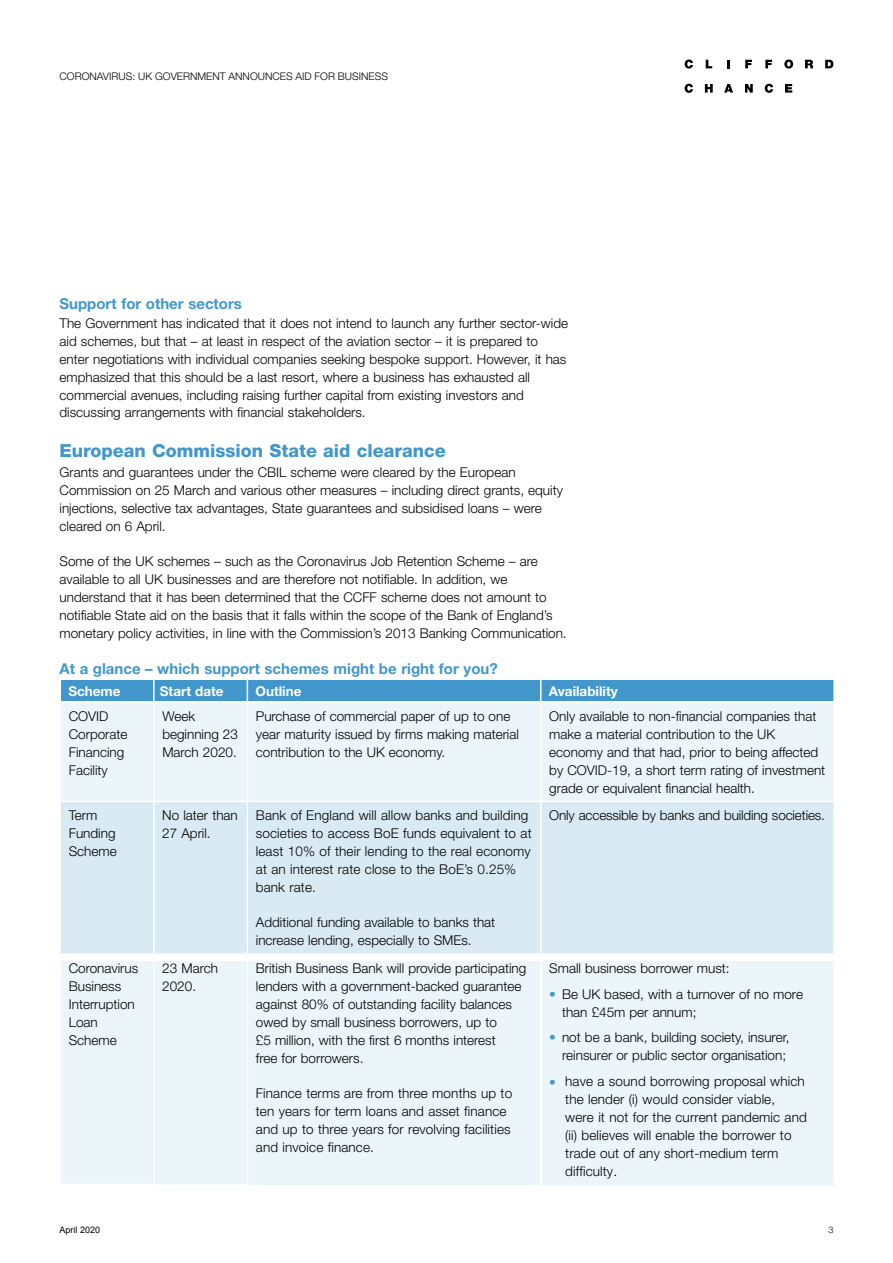
<style>
.page{position:relative;width:893px;height:1263px;background:#fff}
.page>*{position:absolute;margin:0;border:0;box-sizing:border-box;transform-origin:0 0}
.t1{font:800 18px "Helvetica Neue LT";color:#4197cb}
.t2{font:700 15px "Helvetica Neue LT";color:#4197cb}
.t3{font:300 13.5px/18px "Helvetica Neue LT";color:#000}
.t4{font:700 13.5px "Helvetica Neue LT";color:#fff}
.t5{font:300 10.5px "Helvetica Neue LT";color:#000}
.t6{font:9px "Arial";color:#000}
.t7{font:300 9px "Helvetica Neue LT";color:#000}
.s1{color:#4197cb}
.s2{font-family:"Arial";font-weight:400}
</style>
<div class="page">
<svg style="left:685px;top:60px;width:8px;height:9px"></svg>
<svg style="left:706px;top:60px;width:6px;height:8px"></svg>
<svg style="left:727px;top:60px;width:2px;height:8px"></svg>
<svg style="left:745px;top:60px;width:7px;height:8px"></svg>
<svg style="left:765px;top:60px;width:7px;height:8px"></svg>
<svg style="left:784px;top:60px;width:9px;height:9px"></svg>
<svg style="left:805px;top:60px;width:8px;height:8px"></svg>
<svg style="left:825px;top:60px;width:8px;height:8px"></svg>
<svg style="left:685px;top:84px;width:8px;height:9px"></svg>
<svg style="left:705px;top:84px;width:8px;height:9px"></svg>
<svg style="left:724px;top:84px;width:9px;height:9px"></svg>
<svg style="left:745px;top:84px;width:8px;height:9px"></svg>
<svg style="left:765px;top:84px;width:8px;height:9px"></svg>
<svg style="left:785px;top:84px;width:7px;height:9px"></svg>
<div style="left:60px;top:703px;width:774px;height:483px;background:#ecf5fa"></div>
<div style="left:61px;top:802px;width:772px;height:151px;background:#d9eaf5"></div>
<div style="left:61px;top:679px;width:772px;height:22px;background:#4197cb"></div>
<hr style="left:541px;top:678px;width:294px;height:2px;background:#fff">
<hr style="left:540px;top:680px;width:2px;height:21px;background:#fff">
<hr style="left:60px;top:702px;width:1px;height:99px;background:#fff">
<hr style="left:153px;top:702px;width:2px;height:99px;background:#fff">
<hr style="left:247px;top:702px;width:1px;height:99px;background:#fff">
<hr style="left:540px;top:702px;width:2px;height:99px;background:#fff">
<hr style="left:833px;top:702px;width:2px;height:99px;background:#fff">
<hr style="left:60px;top:801px;width:94px;height:1px;background:#fff">
<hr style="left:60px;top:802px;width:1px;height:151px;background:#fff">
<hr style="left:154px;top:801px;width:93px;height:1px;background:#fff">
<hr style="left:153px;top:802px;width:2px;height:151px;background:#fff">
<hr style="left:247px;top:801px;width:294px;height:1px;background:#fff">
<hr style="left:247px;top:802px;width:1px;height:151px;background:#fff">
<hr style="left:541px;top:801px;width:294px;height:1px;background:#fff">
<hr style="left:540px;top:802px;width:2px;height:151px;background:#fff">
<hr style="left:833px;top:802px;width:2px;height:151px;background:#fff">
<hr style="left:60px;top:953px;width:94px;height:2px;background:#fff">
<hr style="left:60px;top:955px;width:1px;height:222px;background:#fff">
<hr style="left:154px;top:953px;width:93px;height:2px;background:#fff">
<hr style="left:153px;top:955px;width:2px;height:240px;background:#fff">
<hr style="left:247px;top:953px;width:294px;height:2px;background:#fff">
<hr style="left:247px;top:955px;width:1px;height:243px;background:#fff">
<hr style="left:541px;top:953px;width:294px;height:2px;background:#fff">
<hr style="left:540px;top:955px;width:2px;height:288px;background:#fff">
<hr style="left:833px;top:955px;width:2px;height:222px;background:#fff">
<p class="t5" style="left:60px;top:70px;width:330px">CORONAVIRUS: UK GOVERNMENT ANNOUNCES AID FOR BUSINESS</p>
<p class="t2" style="left:60px;top:295px;width:184px">Support for other sectors</p>
<p class="t3" style="left:60px;top:314px;width:510px">The Government has indicated that it does not intend to launch any further sector-wide aid schemes, but that – at least in respect of the aviation sector – it is prepared to enter negotiations with individual companies seeking bespoke support. However, it has emphasized that this should be a last resort, where a business has exhausted all commercial avenues, including raising further capital from existing investors and discussing arrangements with financial stakeholders.</p>
<h1 class="t1" style="left:60px;top:440px;width:388px">European Commission State aid clearance</h1>
<p class="t3" style="left:60px;top:462px;width:505px">Grants and guarantees under the CBIL scheme were cleared by the European Commission on 25 March and various other measures – including direct grants, equity injections, selective tax advantages, State guarantees and subsidised loans – were cleared on 6 April.</p>
<p class="t3" style="left:60px;top:551px;width:509px">Some of the UK schemes – such as the Coronavirus Job Retention Scheme – are available to all UK businesses and are therefore not notifiable. In addition, we understand that it has been determined that the CCFF scheme does not amount to notifiable State aid on the basis that it falls within the scope of the Bank of England’s monetary policy activities, in line with the Commission’s 2013 Banking Communication.</p>
<p class="t2" style="left:60px;top:659px;width:440px">At a glance – which support schemes might be right for you?</p>
<p class="t4" style="left:68px;top:683px;width:54px">Scheme</p>
<p class="t4" style="left:160px;top:683px;width:65px">Start date</p>
<p class="t4" style="left:255px;top:683px;width:47px">Outline</p>
<p class="t4" style="left:549px;top:683px;width:70px">Availability</p>
<p class="t3" style="left:69px;top:707px;width:60px">COVID<br>Corporate<br>Financing<br>Facility</p>
<p class="t3" style="left:162px;top:707px;width:77px">Week beginning 23<br>March 2020.</p>
<p class="t3" style="left:256px;top:707px;width:265px">Purchase of commercial paper of up to one year maturity issued by firms making material contribution to the UK economy.</p>
<p class="t3" style="left:549px;top:707px;width:277px">Only available to non-financial companies that make a material contribution to the UK economy and that had, prior to being affected by COVID-19, a short term rating of investment grade or equivalent financial health.</p>
<p class="t3" style="left:69px;top:806px;width:50px">Term<br>Funding<br>Scheme</p>
<p class="t3" style="left:162px;top:806px;width:77px">No later than<br>27 April.</p>
<p class="t3" style="left:256px;top:806px;width:277px">Bank of England will allow banks and building societies to access BoE funds equivalent to at least 10% of their lending to the real economy at an interest rate close to the BoE’s 0.25% bank rate.</p>
<p class="t3" style="left:256px;top:913px;width:241px">Additional funding available to banks that increase lending, especially to SMEs.</p>
<p class="t3" style="left:549px;top:806px;width:277px">Only accessible by banks and building societies.</p>
<p class="t3" style="left:69px;top:959px;width:71px">Coronavirus<br>Business<br>Interruption<br>Loan<br>Scheme</p>
<p class="t3" style="left:162px;top:959px;width:57px">23 March<br>2020.</p>
<p class="t3" style="left:256px;top:959px;width:272px">British Business Bank will provide participating lenders with a government-backed guarantee against 80% of outstanding facility balances owed by small business borrowers, up to<br>£5 million, with the first 6 months interest<br>free for borrowers.</p>
<p class="t3" style="left:256px;top:1084px;width:258px">Finance terms are from three months up to ten years for term loans and asset finance and up to three years for revolving facilities and invoice finance.</p>
<p class="t3" style="left:549px;top:959px;width:182px">Small business borrower must:</p>
<p class="t3" style="left:562px;top:985px;width:243px;text-indent:-13px"><span class="s1">•</span> Be UK based, with a turnover of no more than £45m per annum;</p>
<p class="t3" style="left:549px;top:1028px;width:242px;text-align:right"><span class="s1">•</span> not be a bank, building society, insurer, reinsurer or public sector organisation;</p>
<p class="t3" style="left:565px;top:1071px;width:243px;text-indent:-16px"><span class="s1">•</span> have a sound borrowing proposal which the lender (i) would consider viable, were it not for the current pandemic and (ii) believes will enable the borrower to trade out of any short-medium term difficulty<span class="s2">.</span></p>
<p class="t6" style="left:60px;top:1224px;width:42px">April 2020</p>
<p class="t7" style="left:828px;top:1224px;width:7px">3</p>
</div>
